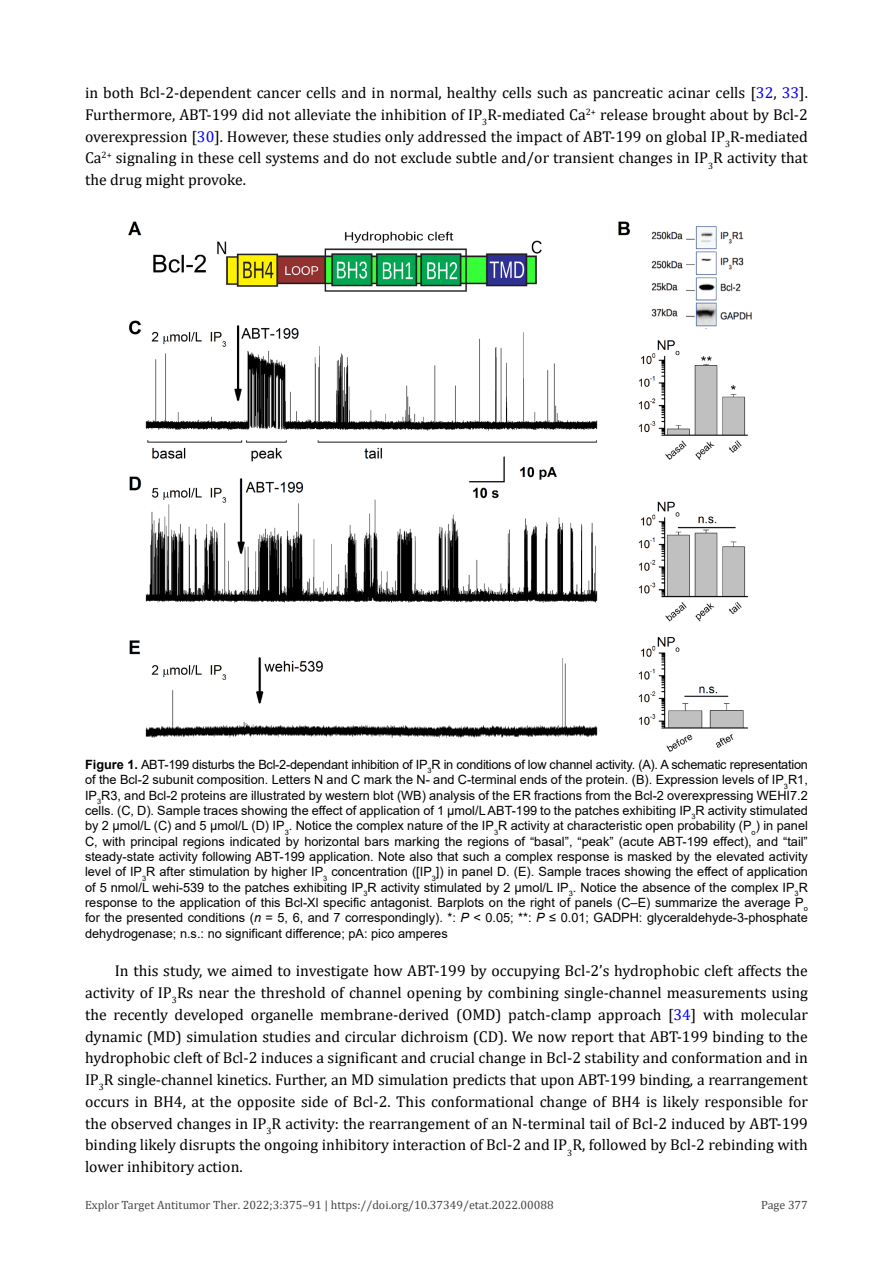
<style>
.page{position:relative;width:893px;height:1263px;background:#fff}
.page>*{position:absolute;margin:0;border:0;box-sizing:border-box;transform-origin:0 0}
.t1{font:15.75px/21.8px "Cambria";color:#000;text-align:justify}
.t2{font:12.75px/15.3px "Arial";color:#000;text-align:justify}
.t3{font:12px "Cambria";color:#494544}
.s1{color:#00f}
.s2{font-weight:700}
.s3{font-style:italic}
</style>
<div class="page">
<img style="left:128px;top:221px;width:624px;height:531px">
<p class="t1" style="left:85px;top:82px;width:724px">in both Bcl-2-dependent cancer cells and in normal, healthy cells such as pancreatic acinar cells [<span class="s1">32</span>, <span class="s1">33</span>].<br>Furthermore, ABT-199 did not alleviate the inhibition of IP<sub>3</sub>R-mediated Ca<sup>2+</sup> release brought about by Bcl-2 overexpression [<span class="s1">30</span>]. However, these studies only addressed the impact of ABT-199 on global IP<sub>3</sub>R-mediated Ca<sup>2+</sup> signaling in these cell systems and do not exclude subtle and/or transient changes in IP<sub>3</sub>R activity that the drug might provoke.</p>
<p class="t2" style="left:85px;top:757px;width:724px"><span class="s2">Figure 1.</span> ABT-199 disturbs the Bcl-2-dependant inhibition of IP<sub>3</sub>R in conditions of low channel activity. (A). A schematic representation of the Bcl-2 subunit composition. Letters N and C mark the N- and C-terminal ends of the protein. (B). Expression levels of IP<sub>3</sub>R1, IP<sub>3</sub>R3, and Bcl-2 proteins are illustrated by western blot (WB) analysis of the ER fractions from the Bcl-2 overexpressing WEHI7.2 cells. (C, D). Sample traces showing the effect of application of 1 µmol/L ABT-199 to the patches exhibiting IP<sub>3</sub>R activity stimulated by 2 µmol/L (C) and 5 µmol/L (D) IP<sub>3</sub>. Notice the complex nature of the IP<sub>3</sub>R activity at characteristic open probability (P<sub>o</sub>) in panel C, with principal regions indicated by horizontal bars marking the regions of “basal”, “peak” (acute ABT-199 effect), and “tail” steady-state activity following ABT-199 application. Note also that such a complex response is masked by the elevated activity level of IP<sub>3</sub>R after stimulation by higher IP<sub>3</sub> concentration ([IP<sub>3</sub>]) in panel D. (E). Sample traces showing the effect of application of 5 nmol/L wehi-539 to the patches exhibiting IP<sub>3</sub>R activity stimulated by 2 µmol/L IP<sub>3</sub>. Notice the absence of the complex IP<sub>3</sub>R response to the application of this Bcl-Xl specific antagonist. Barplots on the right of panels (C–E) summarize the average P<sub>o </sub>for the presented conditions (<span class="s3">n</span> = 5, 6, and 7 correspondingly). *: <span class="s3">P</span> &lt; 0.05; **: <span class="s3">P</span> ≤ 0.01; GADPH: glyceraldehyde-3-phosphate dehydrogenase; n.s.: no significant difference; pA: pico amperes</p>
<p class="t1" style="left:85px;top:960px;width:724px;text-indent:30px">In this study, we aimed to investigate how ABT-199 by occupying Bcl-2’s hydrophobic cleft affects the activity of IP<sub>3</sub>Rs near the threshold of channel opening by combining single-channel measurements using the recently developed organelle membrane-derived (OMD) patch-clamp approach [<span class="s1">34</span>] with molecular dynamic (MD) simulation studies and circular dichroism (CD). We now report that ABT-199 binding to the hydrophobic cleft of Bcl-2 induces a significant and crucial change in Bcl-2 stability and conformation and in IP<sub>3</sub>R single-channel kinetics. Further, an MD simulation predicts that upon ABT-199 binding, a rearrangement occurs in BH4, at the opposite side of Bcl-2. This conformational change of BH4 is likely responsible for the observed changes in IP<sub>3</sub>R activity: the rearrangement of an N-terminal tail of Bcl-2 induced by ABT-199 binding likely disrupts the ongoing inhibitory interaction of Bcl-2 and IP<sub>3</sub>R, followed by Bcl-2 rebinding with lower inhibitory action.</p>
<p class="t3" style="left:85px;top:1198px;width:470px">Explor Target Antitumor Ther. 2022;3:375–91 | https://doi.org/10.37349/etat.2022.00088</p>
<p class="t3" style="left:761px;top:1198px;width:48px">Page 377</p>
</div>
